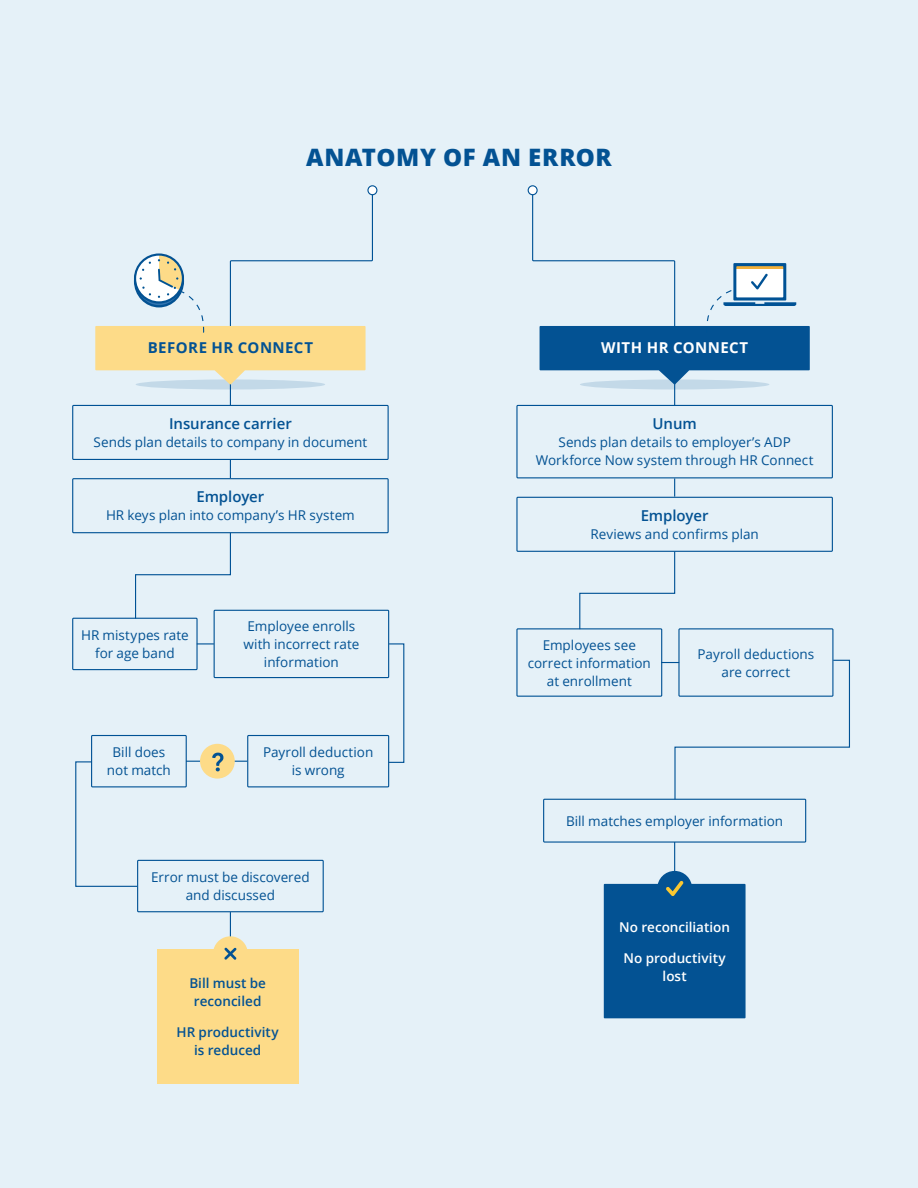
<style>
.page{position:relative;width:918px;height:1188px;background:#e5f1f8}
.page>*{position:absolute;margin:0;border:0;box-sizing:border-box;transform-origin:0 0}
.Subhead_CAPS{font:800 24px "Open Sans";letter-spacing:.025em;color:#035293}
.Body_Copy_1{font:600 15px "Open Sans";letter-spacing:-.005em;color:#035293}
.Subhead_CAPS-2{font:700 15px "Open Sans";letter-spacing:.03em;color:#035293}
.Subhead_CAPS-3{font:700 15px "Open Sans";letter-spacing:.03em;color:#fff}
.Body_Copy_1-2{font:13.5px/18px "Open Sans";color:#035293;text-align:center}
.Body_Copy_1-3{font:600 13.5px/18px "Open Sans";color:#035293;text-align:center}
.Body_Copy_1-4{font:600 13.5px/18px "Open Sans";color:#fff;text-align:center}
</style>
<div class="page">
<svg style="left:389px;top:643px;width:16px;height:120px"></svg>
<svg style="left:134px;top:533px;width:98px;height:87px"></svg>
<svg style="left:198px;top:643px;width:16px;height:1px"></svg>
<svg style="left:187px;top:761px;width:13px;height:1px"></svg>
<svg style="left:235px;top:761px;width:12px;height:1px"></svg>
<svg style="left:230px;top:460px;width:1px;height:18px"></svg>
<svg style="left:75px;top:761px;width:63px;height:126px"></svg>
<div style="left:157px;top:949px;width:142px;height:135px;background:#fddb88"></div>
<svg style="left:213px;top:912px;width:35px;height:48px"></svg>
<div style="left:200px;top:744px;width:35px;height:35px;background:#fddb88;border-radius:50%"></div>
<svg style="left:212px;top:753px;width:11px;height:18px"></svg>
<div style="left:604px;top:884px;width:142px;height:134px;background:#035293"></div>
<svg style="left:579px;top:552px;width:97px;height:78px"></svg>
<svg style="left:674px;top:478px;width:1px;height:19px"></svg>
<svg style="left:661px;top:659px;width:189px;height:141px"></svg>
<hr style="left:674px;top:842px;width:1px;height:31px;background:#005295">
<div style="left:657px;top:871px;width:35px;height:35px;background:#035293;border-radius:50%"></div>
<svg style="left:666px;top:881px;width:17px;height:15px"></svg>
<div style="left:516px;top:628px;width:146px;height:69px;border:1px solid #005295"></div>
<div style="left:678px;top:628px;width:155px;height:69px;border:1px solid #005295"></div>
<div style="left:516px;top:497px;width:317px;height:55px;border:1px solid #005295"></div>
<div style="left:516px;top:405px;width:317px;height:73px;border:1px solid #005295"></div>
<div style="left:543px;top:799px;width:263px;height:44px;border:1px solid #005295"></div>
<div style="left:247px;top:735px;width:142px;height:52px;border:1px solid #005295"></div>
<div style="left:72px;top:618px;width:126px;height:52px;border:1px solid #005295"></div>
<div style="left:214px;top:610px;width:175px;height:68px;border:1px solid #005295"></div>
<div style="left:72px;top:478px;width:317px;height:55px;border:1px solid #005295"></div>
<div style="left:72px;top:405px;width:317px;height:55px;border:1px solid #005295"></div>
<div style="left:137px;top:860px;width:187px;height:52px;border:1px solid #005295"></div>
<div style="left:91px;top:735px;width:96px;height:52px;border:1px solid #005295"></div>
<svg style="left:532px;top:194px;width:278px;height:213px"></svg>
<div style="left:368px;top:186px;width:9px;height:9px;background:#fff;border-radius:50%"></div>
<div style="left:367px;top:185px;width:10px;height:10px;border:1px solid #005295;border-radius:50%"></div>
<div style="left:528px;top:186px;width:9px;height:9px;background:#fff;border-radius:50%"></div>
<div style="left:528px;top:185px;width:10px;height:10px;border:1px solid #005295;border-radius:50%"></div>
<svg style="left:95px;top:193px;width:279px;height:214px"></svg>
<p class="Subhead_CAPS" style="left:306px;top:140px;width:307px">ANATOMY OF AN ERROR</p>
<p class="Subhead_CAPS-2" style="left:148px;top:337px;width:167px">BEFORE HR CONNECT</p>
<p class="Subhead_CAPS-3" style="left:601px;top:337px;width:149px">WITH HR CONNECT</p>
<p class="Body_Copy_1" style="left:169px;top:413px;width:124px">Insurance carrier</p>
<p class="Body_Copy_1-2" style="left:94px;top:433px;width:275px">Sends plan details to company in document</p>
<p class="Body_Copy_1" style="left:196px;top:487px;width:69px">Employer</p>
<p class="Body_Copy_1-2" style="left:106px;top:506px;width:250px">HR keys plan into company’s HR system</p>
<p class="Body_Copy_1-2" style="left:81px;top:626px;width:109px">HR mistypes rate for age band</p>
<p class="Body_Copy_1-2" style="left:244px;top:617px;width:117px">Employee enrolls with incorrect rate information</p>
<p class="Body_Copy_1-2" style="left:107px;top:743px;width:65px">Bill does not match</p>
<p class="Body_Copy_1-2" style="left:263px;top:743px;width:112px">Payroll deduction is wrong</p>
<p class="Body_Copy_1-2" style="left:151px;top:868px;width:160px">Error must be discovered and discussed</p>
<p class="Body_Copy_1-3" style="left:189px;top:974px;width:78px">Bill must be reconciled</p>
<p class="Body_Copy_1-3" style="left:177px;top:1023px;width:104px">HR productivity is reduced</p>
<p class="Body_Copy_1" style="left:653px;top:414px;width:46px">Unum</p>
<p class="Body_Copy_1-2" style="left:536px;top:433px;width:279px">Sends plan details to employer’s ADP<br>Workforce Now system through HR Connect</p>
<p class="Body_Copy_1" style="left:641px;top:505px;width:69px">Employer</p>
<p class="Body_Copy_1-2" style="left:591px;top:525px;width:170px">Reviews and confirms plan</p>
<p class="Body_Copy_1-2" style="left:528px;top:635px;width:125px">Employees see correct information at enrollment</p>
<p class="Body_Copy_1-2" style="left:698px;top:644px;width:118px">Payroll deductions are correct</p>
<p class="Body_Copy_1-2" style="left:566px;top:812px;width:219px">Bill matches employer information</p>
<p class="Body_Copy_1-4" style="left:619px;top:917px;width:112px">No reconciliation</p>
<p class="Body_Copy_1-4" style="left:624px;top:949px;width:104px">No productivity lost</p>
</div>
